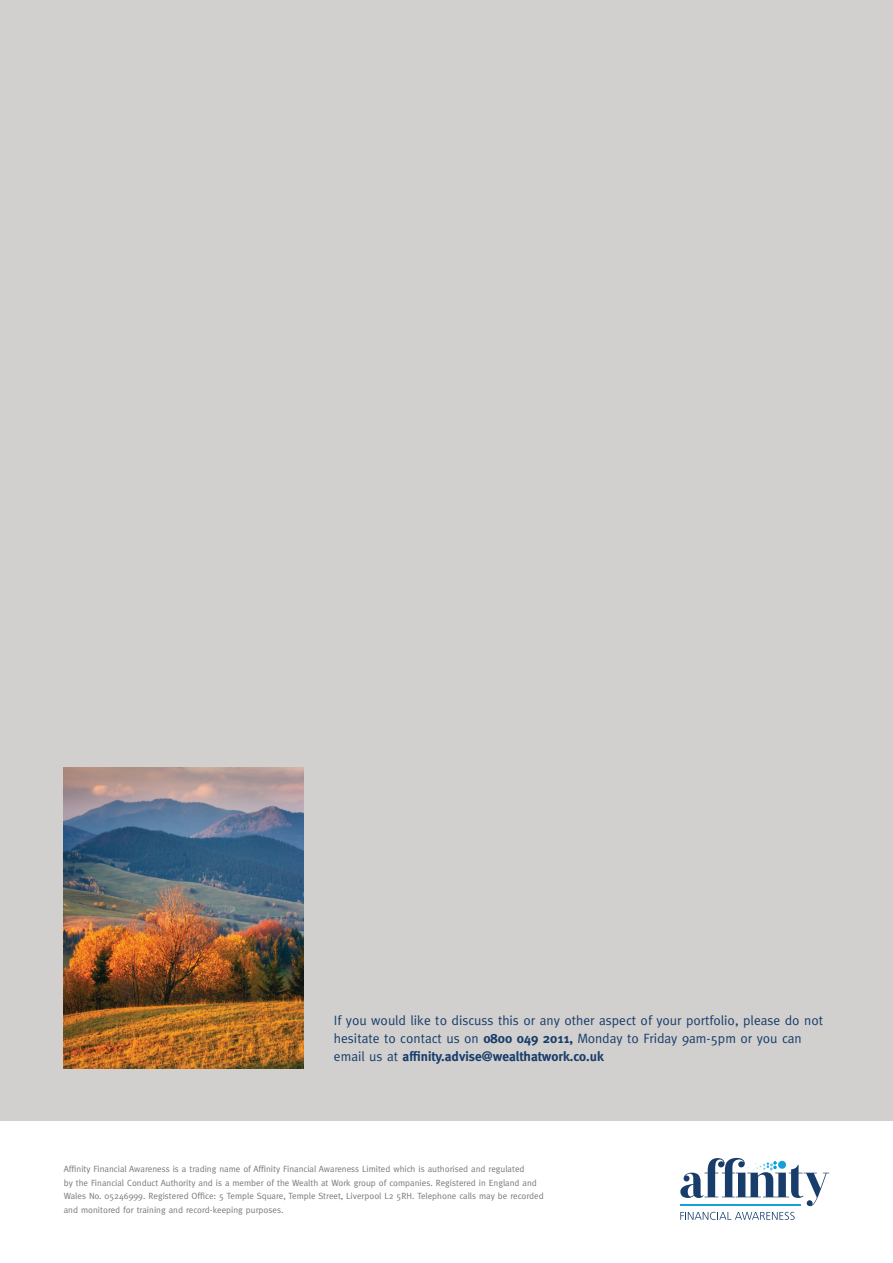
<style>
.page{position:relative;width:893px;height:1263px;background:#fff}
.page>*{position:absolute;margin:0;border:0;box-sizing:border-box;transform-origin:0 0}
.t1{font:13.5px "Meta";color:#183d6b}
.t2{font:700 13.5px "Meta";color:#183d6b}
.t3{font:9px "Meta";color:#76787b}
.s1{font-weight:700}
.s2{font-weight:400}
</style>
<div class="page">
<div style="left:0;top:0;width:893px;height:1120px;background:#d1d0ce"></div>
<svg style="left:680px;top:1212px;width:115px;height:8px"></svg>
<svg style="left:680px;top:1158px;width:149px;height:48px"></svg>
<img style="left:64px;top:767px;width:239px;height:301px">
<p class="t1" style="left:334px;top:1012px;width:491px">If you would like to discuss this or any other aspect of your portfolio, please do not</p>
<p class="t1" style="left:334px;top:1030px;width:469px">hesitate to contact us on <span class="s1">0800 049 2011,</span> Monday to Friday 9am-5pm or you can</p>
<p class="t2" style="left:334px;top:1048px;width:271px"><span class="s2">email us at</span> affinity.advise@wealthatwork.co.uk</p>
<p class="t3" style="left:64px;top:1164px;width:462px">Affinity Financial Awareness is a trading name of Affinity Financial Awareness Limited which is authorised and regulated</p>
<p class="t3" style="left:64px;top:1177px;width:475px">by the Financial Conduct Authority and is a member of the Wealth at Work group of companies. Registered in England and</p>
<p class="t3" style="left:64px;top:1191px;width:481px">Wales No. 05246999. Registered Office: 5 Temple Square, Temple Street, Liverpool L2 5RH. Telephone calls may be recorded</p>
<p class="t3" style="left:64px;top:1204px;width:221px">and monitored for training and record-keeping purposes.</p>
</div>
